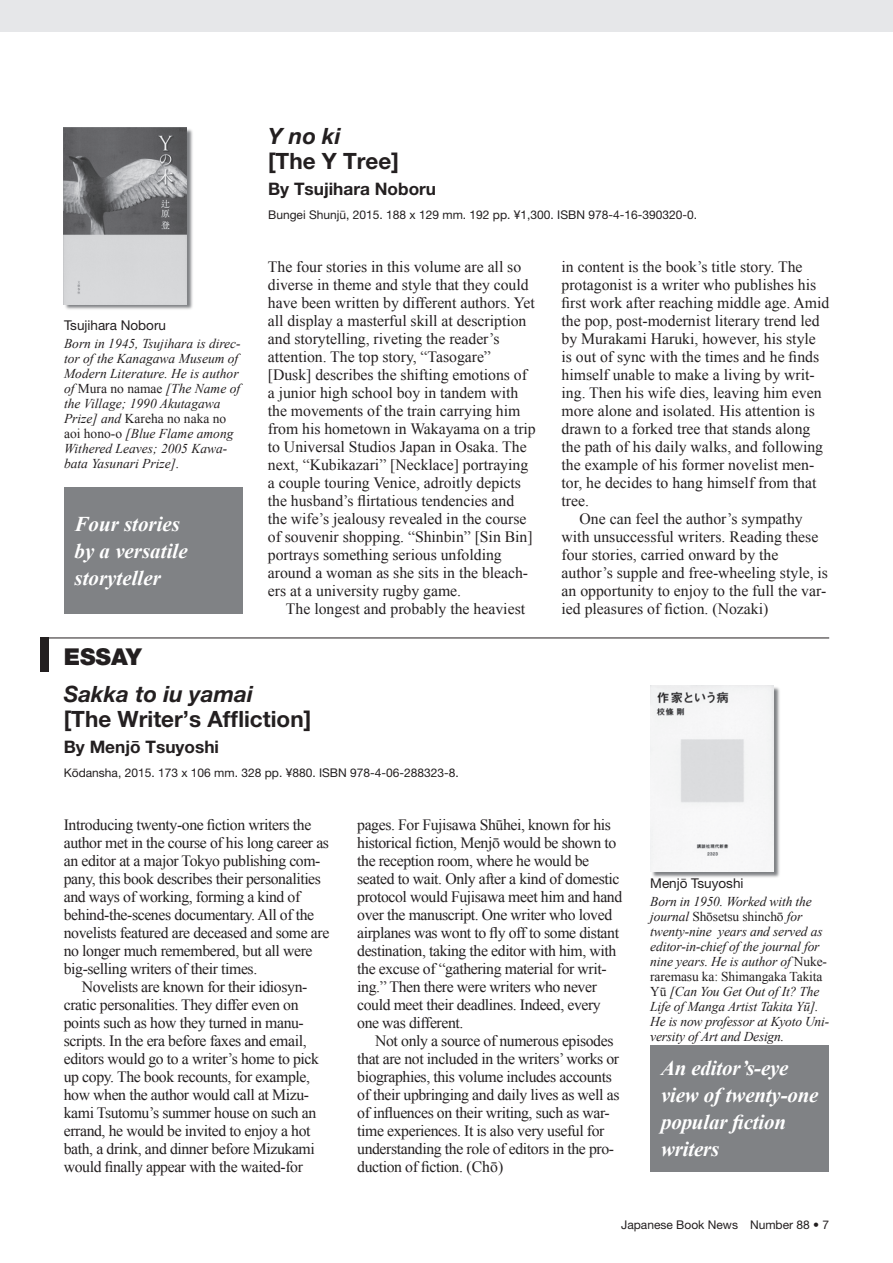
<style>
.page{position:relative;width:893px;height:1263px;background:#fff}
.page>*{position:absolute;margin:0;border:0;box-sizing:border-box;transform-origin:0 0}
.t1{font:900 23.25px "Helvetica Neue LT Pro";color:#231f20}
.t2{font:700 22.5px "Helvetica Neue LT Pro";color:#231f20}
.t3{font:italic 700 22.5px "Helvetica Neue LT Pro";color:#231f20}
.t4{font:italic 700 21px/27px "Times New Roman";letter-spacing:-.01em;color:#fff}
.t5{font:700 17.25px "Helvetica Neue LT Pro";color:#231f20}
.t6{font:15.75px/18px "Times New Roman";letter-spacing:-.025em;color:#231f20}
.t7{font:15.75px/18px "Times New Roman";color:#231f20}
.t8{font:italic 13.5px/15px "Times New Roman";letter-spacing:-.01em;color:#231f20}
.t9{font:13.5px "Helvetica Neue LT Pro";color:#231f20}
.t10{font:12px "Helvetica Neue LT Pro";color:#231f20}
.s1{font-style:normal}
</style>
<div class="page">
<div style="left:0;top:0;width:893px;height:32px;background:#e6e7e9"></div>
<div style="left:651px;top:1046px;width:178px;height:126px;background:#808285"></div>
<div style="left:64px;top:488px;width:179px;height:126px;background:#808285"></div>
<div style="left:40px;top:638px;width:9px;height:34px;background:#231f20"></div>
<hr style="left:40px;top:638px;width:789px;height:1px;background:#231f20">
<svg style="left:64px;top:129px;width:129px;height:181px"></svg>
<img style="left:64px;top:128px;width:123px;height:176px">
<svg style="left:651px;top:687px;width:129px;height:191px"></svg>
<img style="left:651px;top:685px;width:123px;height:186px">
<p class="t9" style="left:64px;top:317px;width:104px">Tsujihara Noboru</p>
<p class="t8" style="left:64px;top:336px;width:178px">Born in 1945, Tsujihara is direc&shy;tor of the Kanagawa Museum of<br>Modern Literature. He is author of <span class="s1">Mura no namae</span> [The Name of the Village; 1990 Akutagawa<br>Prize] and <span class="s1">Kareha no naka no aoi hono-o</span> [Blue Flame among<br>Withered Leaves; 2005 Kawa&shy;bata Yasunari Prize].</p>
<h3 class="t4" style="left:75px;top:509px;width:115px">Four stories by a versatile storyteller</h3>
<h1 class="t1" style="left:64px;top:643px;width:79px">ESSAY</h1>
<h2 class="t3" style="left:268px;top:122px;width:74px">Y no ki</h2>
<h2 class="t2" style="left:268px;top:147px;width:132px">[The Y Tree]</h2>
<p class="t5" style="left:268px;top:178px;width:170px">By Tsujihara Noboru</p>
<p class="t10" style="left:268px;top:207px;width:430px">Bungei Shunjū, 2015. 188 x 129 mm. 192 pp. ¥1,300. ISBN 978-4-16-390320-0.</p>
<p class="t7" style="left:268px;top:257px;width:269px">The four stories in this volume are all so diverse in theme and style that they could have been written by different authors. Yet all display a masterful skill at description and storytelling, riveting the reader’s attention. The top story, “Tasogare” [Dusk] describes the shifting emotions of a junior high school boy in tandem with the movements of the train carrying him from his hometown in Wakayama on a trip to Universal Studios Japan in Osaka. The next, “Kubikazari” [Necklace] portraying a couple touring Venice, adroitly depicts the husband’s flirtatious tendencies and the wife’s jealousy revealed in the course of souvenir shopping. “Shinbin” [Sin Bin] portrays something serious unfolding around a woman as she sits in the bleach&shy;ers at a university rugby game.</p>
<p class="t7" style="left:286px;top:599px;width:241px">The longest and probably the heaviest</p>
<p class="t7" style="left:561px;top:257px;width:243px">in content is the book’s title story. The</p>
<p class="t7" style="left:561px;top:275px;width:256px">protagonist is a writer who publishes his</p>
<p class="t7" style="left:561px;top:293px;width:269px">first work after reaching middle age. Amid</p>
<p class="t7" style="left:561px;top:311px;width:260px">the pop, post-modernist literary trend led</p>
<p class="t7" style="left:561px;top:329px;width:256px">by Murakami Haruki, however, his style</p>
<p class="t7" style="left:561px;top:347px;width:259px">is out of sync with the times and he finds</p>
<p class="t7" style="left:561px;top:365px;width:255px">himself unable to make a living by writ-</p>
<p class="t7" style="left:561px;top:383px;width:262px">ing. Then his wife dies, leaving him even</p>
<p class="t7" style="left:561px;top:401px;width:255px">more alone and isolated. His attention is</p>
<p class="t7" style="left:561px;top:419px;width:250px">drawn to a forked tree that stands along</p>
<p class="t7" style="left:561px;top:437px;width:263px">the path of his daily walks, and following</p>
<p class="t7" style="left:561px;top:455px;width:254px">the example of his former novelist men-</p>
<p class="t7" style="left:561px;top:473px;width:256px">tor, he decides to hang himself from that</p>
<p class="t6" style="left:561px;top:491px;width:29px">tree.</p>
<p class="t7" style="left:579px;top:509px;width:225px">One can feel the author’s sympathy</p>
<p class="t7" style="left:561px;top:527px;width:258px">with unsuccessful writers. Reading these</p>
<p class="t7" style="left:561px;top:545px;width:218px">four stories, carried onward by the</p>
<p class="t7" style="left:561px;top:563px;width:268px">author’s supple and free-wheeling style, is</p>
<p class="t7" style="left:561px;top:581px;width:266px">an opportunity to enjoy to the full the var-</p>
<p class="t7" style="left:561px;top:599px;width:208px">ied pleasures of fiction. (Nozaki)</p>
<h2 class="t3" style="left:64px;top:679px;width:191px">Sakka to iu yamai</h2>
<h2 class="t2" style="left:64px;top:705px;width:249px">[The Writer’s Affliction]</h2>
<p class="t5" style="left:64px;top:736px;width:157px">By Menjō Tsuyoshi</p>
<p class="t10" style="left:64px;top:765px;width:397px">Kōdansha, 2015. 173 x 106 mm. 328 pp. ¥880. ISBN 978-4-06-288323-8.</p>
<p class="t6" style="left:357px;top:815px;width:267px">pages. For Fujisawa Shūhei, known for his historical fiction, Menjō would be shown to the reception room, where he would be seated to wait. Only after a kind of domestic protocol would Fujisawa meet him and hand over the manuscript. One writer who loved airplanes was wont to fly off to some distant destination, taking the editor with him, with the excuse of “gathering material for writ&shy;ing.” Then there were writers who never could meet their deadlines. Indeed, every one was different.</p>
<p class="t6" style="left:357px;top:1031px;width:264px;text-indent:18px">Not only a source of numerous episodes that are not included in the writers’ works or biographies, this volume includes accounts of their upbringing and daily lives as well as of influences on their writing, such as war&shy;time experiences. It is also very useful for understanding the role of editors in the pro&shy;duction of fiction. (Chō)</p>
<p class="t6" style="left:64px;top:815px;width:267px">Introducing twenty-one fiction writers the author met in the course of his long career as an editor at a major Tokyo publishing com&shy;pany, this book describes their personalities and ways of working, forming a kind of behind-the-scenes documentary. All of the novelists featured are deceased and some are no longer much remembered, but all were big-selling writers of their times.</p>
<p class="t6" style="left:64px;top:977px;width:257px;text-indent:18px">Novelists are known for their idiosyn&shy;cratic personalities. They differ even on points such as how they turned in manu&shy;scripts. In the era before faxes and email, editors would go to a writer’s home to pick up copy. The book recounts, for example, how when the author would call at Mizu&shy;kami Tsutomu’s summer house on such an errand, he would be invited to enjoy a hot bath, a drink, and dinner before Mizukami would finally appear with the waited-for</p>
<p class="t9" style="left:650px;top:875px;width:95px">Menjō Tsuyoshi</p>
<p class="t8" style="left:650px;top:893px;width:180px">Born in 1950. Worked with the journal <span class="s1">Shōsetsu shinchō</span> for twenty-nine years and served as editor-in-chief of the journal for nine years. He is author of <span class="s1">Nuke&shy;raremasu ka: Shimangaka Takita<br>Yū</span> [Can You Get Out of It? The<br>Life of Manga Artist Takita Yū].<br>He is now professor at Kyoto Uni&shy;versity of Art and Design.</p>
<h3 class="t4" style="left:661px;top:1054px;width:159px">An editor’s-eye view of twenty-one popular fiction writers</h3>
<p class="t10" style="left:621px;top:1218px;width:210px">Japanese Book News Number 88 • 7</p>
</div>
